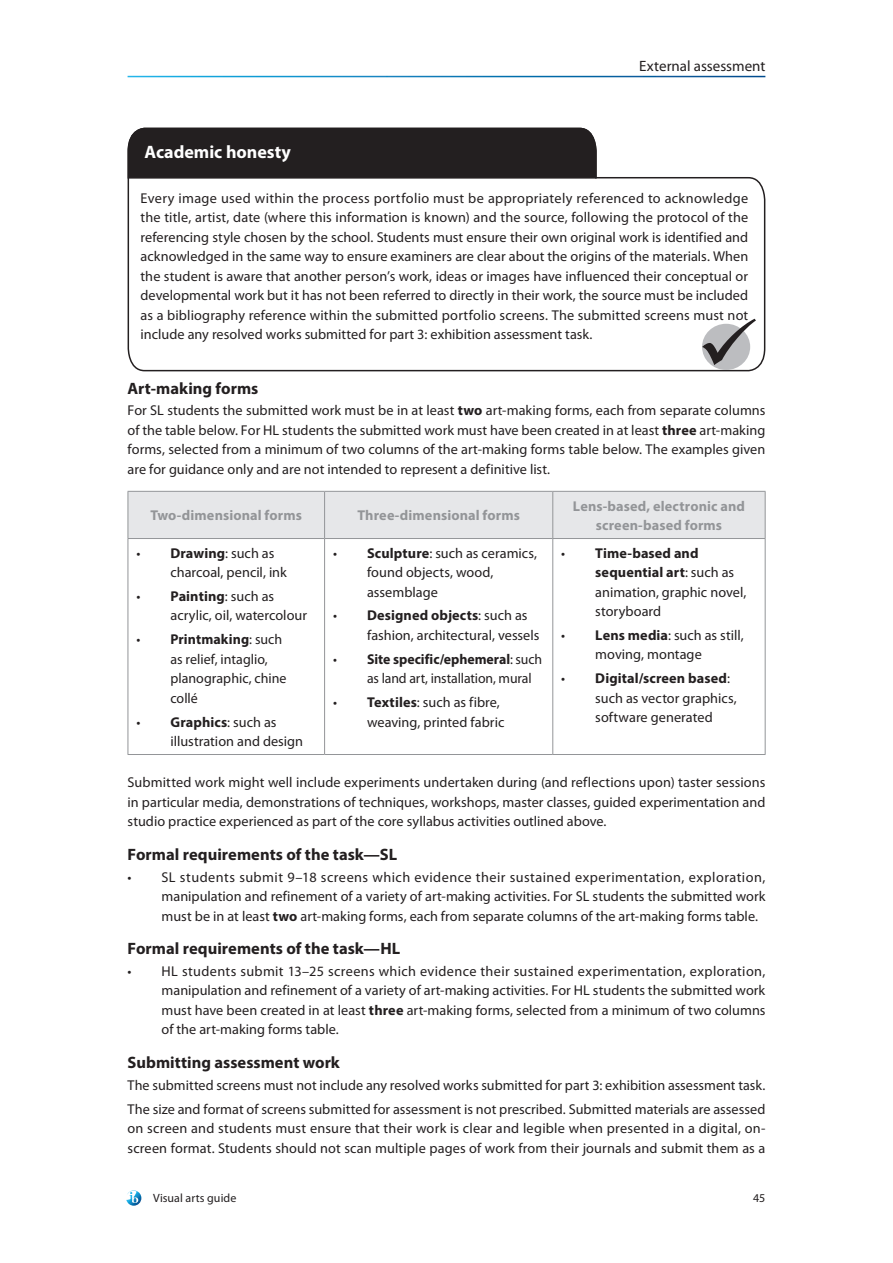
<style>
.page{position:relative;width:893px;height:1263px;background:#fff}
.page>*{position:absolute;margin:0;border:0;box-sizing:border-box;transform-origin:0 0}
.Note_Heading1{font:700 18px "Myriad Pro";color:#fff}
.Heading_5{font:700 16.5px "Myriad Pro";color:#231f20}
.t1{font:15px "Myriad Pro";color:#231f20}
.Note_body{font:14.25px/19.5px "Myriad Pro";color:#231f20}
.Body{font:14.25px/19.5px "Myriad Pro";letter-spacing:.005em;color:#231f20;text-align:justify}
.Table_header_centred{font:700 14.25px/19.5px "Myriad Pro";letter-spacing:.01em;color:#939598;text-align:center}
.t2{font:12px "Myriad Pro";letter-spacing:.005em;color:#231f20}
.s1{font-weight:700}
</style>
<div class="page">
<svg style="left:126px;top:1190px;width:15px;height:16px"></svg>
<div style="left:129px;top:492px;width:636px;height:46px;background:#e6e7e9"></div>
<hr style="left:552px;top:492px;width:1px;height:46px;background:#939598">
<hr style="left:128px;top:539px;width:1px;height:215px;background:#939598">
<hr style="left:324px;top:539px;width:1px;height:215px;background:#939598">
<hr style="left:552px;top:539px;width:1px;height:215px;background:#939598">
<hr style="left:765px;top:539px;width:1px;height:215px;background:#939598">
<hr style="left:128px;top:754px;width:197px;height:1px;background:#939598">
<hr style="left:325px;top:754px;width:228px;height:1px;background:#939598">
<hr style="left:553px;top:754px;width:212px;height:1px;background:#939598">
<hr style="left:324px;top:492px;width:1px;height:46px;background:#939598">
<hr style="left:128px;top:491px;width:197px;height:1px;background:#939598">
<hr style="left:128px;top:492px;width:1px;height:46px;background:#939598">
<hr style="left:325px;top:491px;width:228px;height:1px;background:#939598">
<hr style="left:553px;top:491px;width:212px;height:1px;background:#939598">
<hr style="left:765px;top:492px;width:1px;height:46px;background:#939598">
<hr style="left:128px;top:538px;width:197px;height:1px;background:#939598">
<hr style="left:325px;top:538px;width:228px;height:1px;background:#939598">
<hr style="left:553px;top:538px;width:212px;height:1px;background:#939598">
<svg style="left:127px;top:177px;width:639px;height:195px"></svg>
<div style="left:127px;top:127px;width:470px;height:52px;background:#231f20"></div>
<hr style="left:145px;top:139px;width:385px;height:1px;background:#231f20">
<hr style="left:145px;top:158px;width:385px;height:1px;background:#231f20">
<div style="left:702px;top:324px;width:48px;height:46px;background:#bcbdc0;border-radius:50%"></div>
<svg style="left:702px;top:319px;width:54px;height:46px"></svg>
<p class="t1" style="left:639px;top:57px;width:128px">External assessment</p>
<p class="Note_Heading1" style="left:145px;top:140px;width:148px">Academic honesty</p>
<p class="Note_body" style="left:141px;top:188px;width:609px;text-align:justify">Every image used within the process portfolio must be appropriately referenced to acknowledge the title, artist, date (where this information is known) and the source, following the protocol of the referencing style chosen by the school. Students must ensure their own original work is identified and acknowledged in the same way to ensure examiners are clear about the origins of the materials. When the student is aware that another person’s work, ideas or images have influenced their conceptual or developmental work but it has not been referred to directly in their work, the source must be included as a bibliography reference within the submitted portfolio screens. The submitted screens must not include any resolved works submitted for part 3: exhibition assessment task.</p>
<p class="Heading_5" style="left:128px;top:377px;width:132px">Art-making forms</p>
<p class="Body" style="left:128px;top:401px;width:639px">For SL students the submitted work must be in at least <span class="s1">two</span> art-making forms, each from separate columns of the table below. For HL students the submitted work must have been created in at least <span class="s1">three</span> art-making forms, selected from a minimum of two columns of the art-making forms table below. The examples given are for guidance only and are not intended to represent a definitive list.</p>
<p class="Table_header_centred" style="left:151px;top:505px;width:153px">Two-dimensional forms</p>
<p class="Table_header_centred" style="left:357px;top:505px;width:164px">Three-dimensional forms</p>
<p class="Table_header_centred" style="left:573px;top:495px;width:174px">Lens-based, electronic and screen-based forms</p>
<p class="Note_body" style="left:170px;top:543px;width:118px;text-indent:-34px">• <span class="s1">Drawing</span>: such as charcoal, pencil, ink</p>
<p class="Note_body" style="left:170px;top:586px;width:138px;text-indent:-34px">• <span class="s1">Painting</span>: such as acrylic, oil, watercolour</p>
<p class="Note_body" style="left:170px;top:629px;width:118px;text-indent:-34px">• <span class="s1">Printmaking</span>: such as relief, intaglio, planographic, chine collé</p>
<p class="Note_body" style="left:170px;top:712px;width:134px;text-indent:-34px">• <span class="s1">Graphics</span>: such as illustration and design</p>
<p class="Note_body" style="left:367px;top:543px;width:172px;text-indent:-34px">• <span class="s1">Sculpture</span>: such as ceramics, found objects, wood, assemblage</p>
<p class="Note_body" style="left:367px;top:606px;width:174px;text-indent:-34px">• <span class="s1">Designed objects</span>: such as fashion, architectural, vessels</p>
<p class="Note_body" style="left:367px;top:649px;width:176px;text-indent:-34px">• <span class="s1">Site specific/ephemeral</span>: such as land art, installation, mural</p>
<p class="Note_body" style="left:367px;top:692px;width:139px;text-indent:-34px">• <span class="s1">Textiles</span>: such as fibre, weaving, printed fabric</p>
<p class="Note_body" style="left:595px;top:543px;width:152px;text-indent:-34px">• <span class="s1">Time-based and sequential art</span>: such as animation, graphic novel, storyboard</p>
<p class="Note_body" style="left:561px;top:625px;width:184px;text-align:center">• <span class="s1">Lens media</span>: such as still, moving, montage</p>
<p class="Note_body" style="left:595px;top:668px;width:143px;text-indent:-34px">• <span class="s1">Digital/screen based</span>: such as vector graphics, software generated</p>
<p class="Body" style="left:128px;top:772px;width:639px">Submitted work might well include experiments undertaken during (and reflections upon) taster sessions in particular media, demonstrations of techniques, workshops, master classes, guided experimentation and studio practice experienced as part of the core syllabus activities outlined above.</p>
<p class="Heading_5" style="left:128px;top:843px;width:271px">Formal requirements of the task—SL</p>
<p class="Note_body" style="left:162px;top:867px;width:605px;text-align:justify;text-indent:-34px">• SL students submit 9–18 screens which evidence their sustained experimentation, exploration, manipulation and refinement of a variety of art-making activities. For SL students the submitted work must be in at least <span class="s1">two</span> art-making forms, each from separate columns of the art-making forms table.</p>
<p class="Heading_5" style="left:128px;top:938px;width:274px">Formal requirements of the task—HL</p>
<p class="Note_body" style="left:162px;top:961px;width:605px;text-align:justify;text-indent:-34px">• HL students submit 13–25 screens which evidence their sustained experimentation, exploration, manipulation and refinement of a variety of art-making activities. For HL students the submitted work must have been created in at least <span class="s1">three</span> art-making forms, selected from a minimum of two columns of the art-making forms table.</p>
<p class="Heading_5" style="left:128px;top:1052px;width:214px">Submitting assessment work</p>
<p class="Body" style="left:128px;top:1075px;width:639px">The submitted screens must not include any resolved works submitted for part 3: exhibition assessment task.</p>
<p class="Body" style="left:128px;top:1099px;width:639px">The size and format of screens submitted for assessment is not prescribed. Submitted materials are assessed on screen and students must ensure that their work is clear and legible when presented in a digital, on&shy;screen format. Students should not scan multiple pages of work from their journals and submit them as a</p>
<p class="t2" style="left:153px;top:1190px;width:85px">Visual arts guide</p>
<p class="t2" style="left:753px;top:1190px;width:14px">45</p>
</div>
